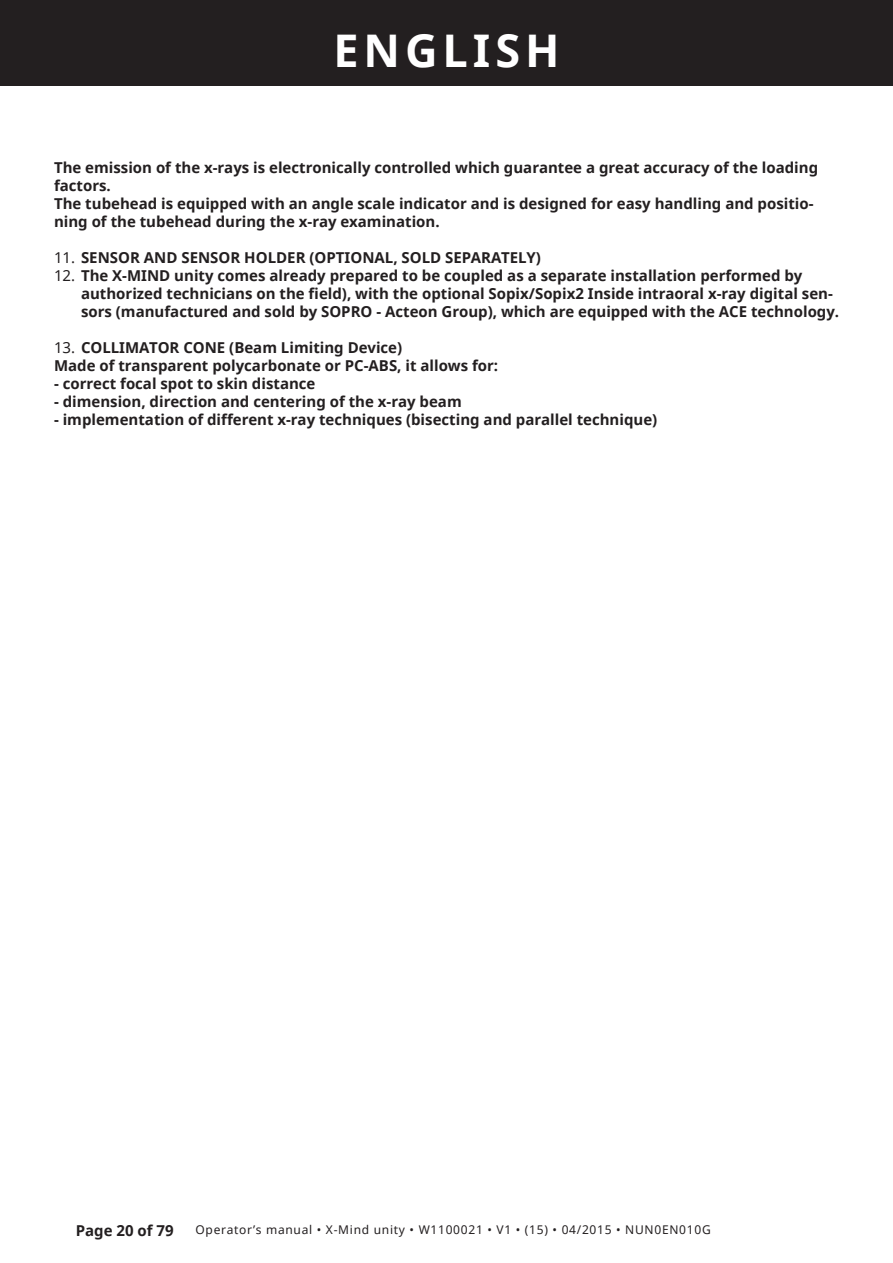
<style>
.page{position:relative;width:893px;height:1263px;background:#fff}
.page>*{position:absolute;margin:0;border:0;box-sizing:border-box;transform-origin:0 0}
.t1{font:700 45px "Noto Sans";letter-spacing:.11em;color:#fff}
.t2{font:700 15px/18px "Noto Sans";color:#231f20}
.t3{font:12px "Noto Sans";letter-spacing:.06em;color:#231f20}
.s1{font-weight:400}
</style>
<div class="page">
<div style="left:0;top:0;width:893px;height:85px;background:#231f20"></div>
<h1 class="t1" style="left:333px;top:18px;width:228px">ENGLISH</h1>
<p class="t2" style="left:54px;top:159px;width:766px">The emission of the x-rays is electronically controlled which guarantee a great accuracy of the loading factors.<br>The tubehead is equipped with an angle scale indicator and is designed for easy handling and positio&shy;ning of the tubehead during the x-ray examination.</p>
<p class="t2" style="left:54px;top:249px;width:488px"><span class="s1">11.</span> SENSOR AND SENSOR HOLDER (OPTIONAL, SOLD SEPARATELY)</p>
<p class="t2" style="left:81px;top:267px;width:759px;text-indent:-27px"><span class="s1">12.</span> The X-MIND unity comes already prepared to be coupled as a separate installation performed by authorized technicians on the field), with the optional Sopix/Sopix2 Inside intraoral x-ray digital sen&shy;sors (manufactured and sold by SOPRO - Acteon Group), which are equipped with the ACE technology.</p>
<p class="t2" style="left:54px;top:339px;width:446px"><span class="s1">13.</span> COLLIMATOR CONE (Beam Limiting Device)<br>Made of transparent polycarbonate or PC-ABS, it allows for:</p>
<p class="t2" style="left:54px;top:375px;width:263px">- correct focal spot to skin distance</p>
<p class="t2" style="left:54px;top:393px;width:409px">- dimension, direction and centering of the x-ray beam</p>
<p class="t2" style="left:54px;top:411px;width:605px">- implementation of different x-ray techniques (bisecting and parallel technique)</p>
<p class="t2" style="left:76px;top:1221px;width:99px">Page 20 of 79</p>
<p class="t3" style="left:195px;top:1221px;width:517px">Operator’s manual • X-Mind unity • W1100021 • V1 • (15) • 04/2015 • NUN0EN010G</p>
</div>
